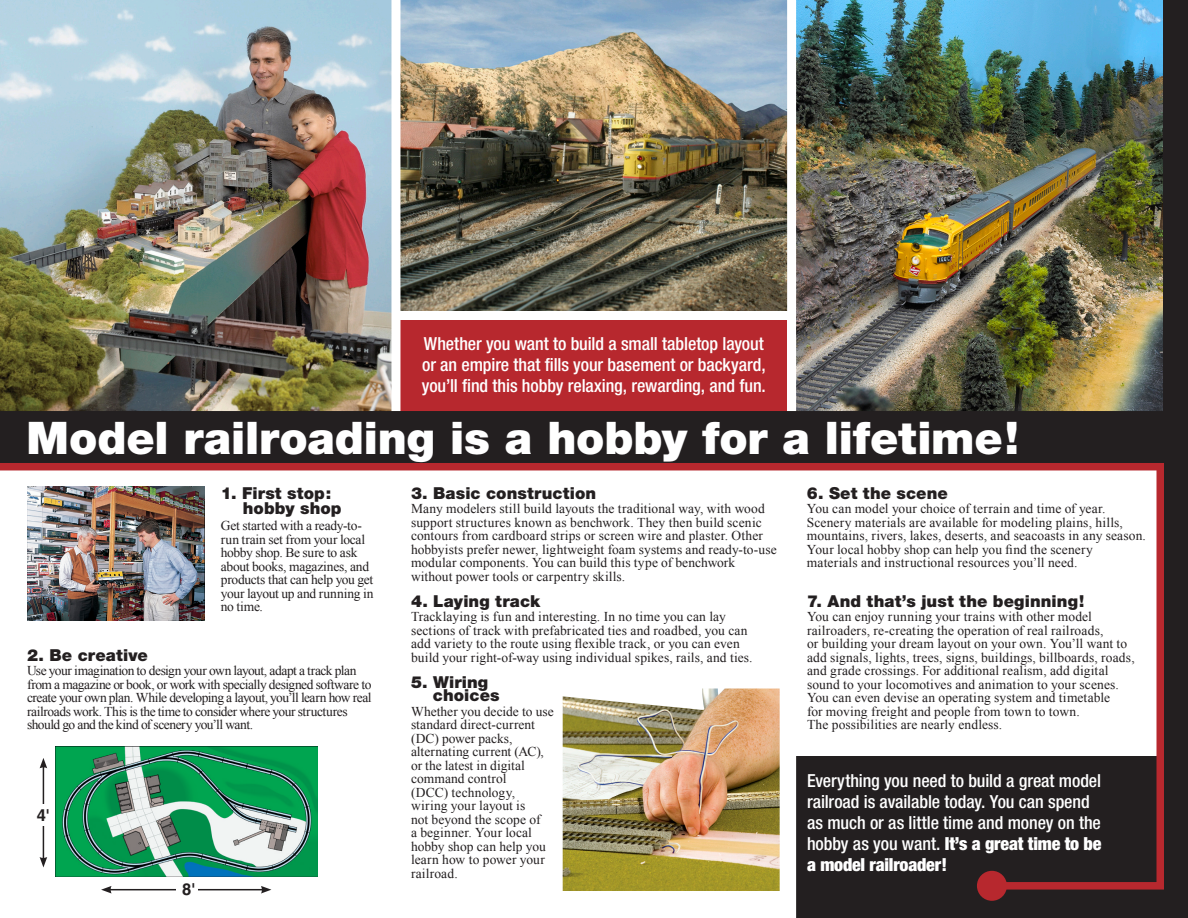
<style>
.page{position:relative;width:1188px;height:918px;background:#fff}
.page>*{position:absolute;margin:0;border:0;box-sizing:border-box;transform-origin:0 0}
.BodyCopy{font:900 45px "Helvetica Neue";letter-spacing:-.005em;color:#fff}
.BodyCopy-2{font:500 condensed 18px/21px "Helvetica Neue";letter-spacing:-.005em;color:#fff}
.BodyCopy-3{font:900 condensed 18px "Helvetica Neue";letter-spacing:-.01em;color:#fff}
.column_head{font:900 16.5px/13.5px "Helvetica Neue";letter-spacing:.005em;color:#231f20}
.column_head-2{font:700 16.5px "Helvetica";color:#231f20}
.BodyCopy-4{font:13.5px/13.5px "Times New Roman";letter-spacing:.005em;color:#231f20}
.BodyCopy-5{font:13.5px/13.5px "Times New Roman";letter-spacing:-.035em;color:#231f20}
.column_head-3{font:13.5px/13.5px "Times New Roman";letter-spacing:-.02em;color:#231f20}
.s1{font-weight:500}
</style>
<div class="page">
<div style="left:398px;top:320px;width:389px;height:92px;background:#b7282e"></div>
<img style="left:563px;top:688px;width:217px;height:203px">
<img style="left:400px;top:0;width:387px;height:310px">
<img style="left:27px;top:486px;width:178px;height:135px">
<img style="left:0;top:0;width:391px;height:411px">
<div style="left:391px;top:0;width:9px;height:567px;background:#fff"></div>
<img style="left:796px;top:0;width:368px;height:411px">
<div style="left:0;top:411px;width:1164px;height:52px;background:#231f20"></div>
<div style="left:0;top:463px;width:1161px;height:7px;background:#b7282e"></div>
<div style="left:796px;top:756px;width:370px;height:162px;background:#231f20"></div>
<div style="left:1164px;top:0;width:24px;height:918px;background:#231f20"></div>
<svg style="left:984px;top:455px;width:180px;height:436px"></svg>
<div style="left:977px;top:871px;width:30px;height:30px;background:#b7282e;border-radius:50%"></div>
<img style="left:56px;top:746px;width:261px;height:131px">
<hr style="left:43px;top:766px;width:1px;height:93px;background:#231f20">
<svg style="left:40px;top:857px;width:7px;height:10px"></svg>
<svg style="left:40px;top:758px;width:7px;height:10px"></svg>
<hr style="left:109px;top:889px;width:154px;height:1px;background:#231f20">
<svg style="left:101px;top:886px;width:11px;height:8px"></svg>
<svg style="left:261px;top:886px;width:10px;height:8px"></svg>
<div style="left:34px;top:804px;width:18px;height:22px;background:#fff"></div>
<div style="left:176px;top:880px;width:22px;height:19px;background:#fff"></div>
<p class="BodyCopy-2" style="left:424px;top:333px;width:341px">Whether you want to build a small tabletop layout</p>
<p class="BodyCopy-2" style="left:422px;top:354px;width:345px">or an empire that fills your basement or backyard, you’ll find this hobby relaxing, rewarding, and fun.</p>
<p class="BodyCopy" style="left:27px;top:411px;width:994px">Model railroading is a hobby for a lifetime!</p>
<p class="column_head" style="left:221px;top:486px;width:112px">1. First stop:</p>
<p class="column_head" style="left:243px;top:501px;width:100px">hobby shop</p>
<p class="column_head-3" style="left:221px;top:519px;width:154px">Get started with a ready-to&shy;run train set from your local hobby shop. Be sure to ask about books, magazines, and products that can help you get your layout up and running in no time.</p>
<p class="column_head" style="left:27px;top:648px;width:122px">2. Be creative</p>
<p class="BodyCopy-5" style="left:27px;top:664px;width:346px">Use your imagination to design your own layout, adapt a track plan from a magazine or book, or work with specially designed software to create your own plan. While developing a layout, you’ll learn how real railroads work. This is the time to consider where your structures should go and the kind of scenery you’ll want.</p>
<p class="column_head-2" style="left:37px;top:805px;width:14px">4'</p>
<p class="column_head-2" style="left:182px;top:880px;width:15px">8'</p>
<p class="column_head" style="left:411px;top:486px;width:187px">3. Basic construction</p>
<p class="BodyCopy-4" style="left:411px;top:502px;width:367px">Many modelers still build layouts the traditional way, with wood support structures known as benchwork. They then build scenic contours from cardboard strips or screen wire and plaster. Other hobbyists prefer newer, lightweight foam systems and ready-to-use modular components. You can build this type of benchwork without power tools or carpentry skills.</p>
<p class="column_head" style="left:411px;top:595px;width:131px">4. Laying track</p>
<p class="BodyCopy-4" style="left:411px;top:610px;width:343px">Tracklaying is fun and interesting. In no time you can lay sections of track with prefabricated ties and roadbed, you can add variety to the route using flexible track, or you can even build your right-of-way using individual spikes, rails, and ties.</p>
<p class="column_head" style="left:433px;top:675px;width:68px;text-indent:-22px">5. Wiring choices</p>
<p class="BodyCopy-4" style="left:411px;top:704px;width:144px">Whether you decide to use standard direct-current (DC) power packs, alternating current (AC), or the latest in digital command control<br>(DCC) technology, wiring your layout is<br>not beyond the scope of<br>a beginner. Your local hobby shop can help you learn how to power your railroad.</p>
<p class="column_head" style="left:807px;top:486px;width:142px">6. Set the scene</p>
<p class="BodyCopy-4" style="left:807px;top:502px;width:340px">You can model your choice of terrain and time of year.<br>Scenery materials are available for modeling plains, hills, mountains, rivers, lakes, deserts, and seacoasts in any season.<br>Your local hobby shop can help you find the scenery materials and instructional resources you’ll need.</p>
<p class="column_head" style="left:807px;top:594px;width:279px">7. And that’s just the beginning!</p>
<p class="BodyCopy-4" style="left:807px;top:610px;width:329px">You can enjoy running your trains with other model railroaders, re-creating the operation of real railroads,<br>or building your dream layout on your own. You’ll want to add signals, lights, trees, signs, buildings, billboards, roads, and grade crossings. For additional realism, add digital sound to your locomotives and animation to your scenes.<br>You can even devise an operating system and timetable<br>for moving freight and people from town to town.<br>The possibilities are nearly endless.</p>
<p class="BodyCopy-2" style="left:807px;top:769px;width:296px">Everything you need to build a great model railroad is available today. You can spend</p>
<p class="BodyCopy-2" style="left:807px;top:811px;width:295px">as much or as little time and money on the</p>
<p class="BodyCopy-3" style="left:807px;top:832px;width:296px"><span class="s1">hobby as you want.</span> It’s a great time to be</p>
<p class="BodyCopy-3" style="left:807px;top:853px;width:142px">a model railroader!</p>
</div>
